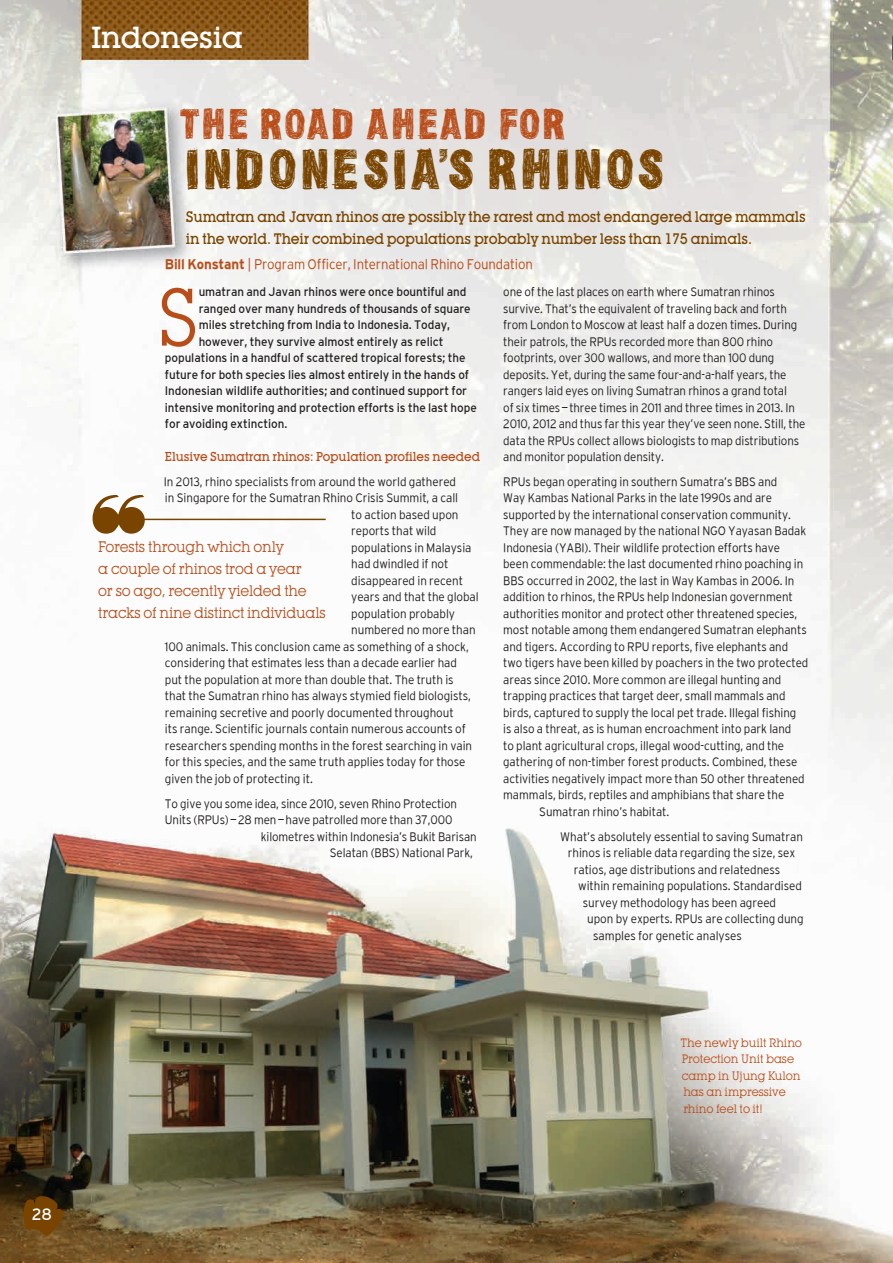
<style>
.page{position:relative;width:893px;height:1263px;background:#fff}
.page>*{position:absolute;margin:0;border:0;box-sizing:border-box;transform-origin:0 0}
._0__InitialCap4LineB{font:79.95px "Lubalin Graph IT Cby BT";color:#b94d19}
._1__Sub_1{font:43.5px "Skizzed DSG";letter-spacing:-.015em;color:#794400}
._1__Sub_1-2{font:33px "Skizzed DSG";letter-spacing:-.05em;color:#b94d19}
._1__Sub_1-3{font:500 30px "Lubalin Graph IT Cby BT";letter-spacing:-.015em;color:#fff}
._0__Body{font:16.5px "Interstate";color:#fff;scale:.95 1}
._5__Standfirst{font:500 15px/22px "Lubalin Graph IT Cby BT";letter-spacing:-.015em;color:#794400;scale:.93 1}
._5__Standfirst-2{font:15px/22px "Lubalin Graph IT Cby BT";letter-spacing:-.015em;color:#b94d19;scale:.95 1}
._5__Author_name{font:300 13.95px "Interstate";letter-spacing:-.015em;color:#b94d19;scale:.95 1}
._3__Sub_3{font:500 12.75px "Lubalin Graph IT Cby BT";letter-spacing:-.005em;color:#b94d19;scale:.94 1}
._0__Body-2{font:300 12.3px/16.5px "Interstate";letter-spacing:-.005em;color:#231f20;scale:.94 1}
._0__Body-3{font:300 12.3px "Interstate";letter-spacing:-.005em;color:#231f20;scale:.95 1}
._0__InitialCap4LineB-2{font:12.3px "Interstate";letter-spacing:-.005em;color:#231f20;scale:.95 1}
._4__Picture_caption{font:12px/16.5px "Lubalin Graph IT Cby BT";letter-spacing:-.005em;color:#b94d19;scale:.95 1}
.s1{font-weight:700}
</style>
<div class="page">
<img style="left:0;top:0;width:893px;height:1263px">
<svg style="left:24px;top:1196px;width:44px;height:42px;background:#6a410a"></svg>
<svg style="left:892px;top:36px;width:1px;height:24px"></svg>
<hr style="left:104px;top:519px;width:222px;height:1px;background:#794400">
<svg style="left:93px;top:495px;width:52px;height:39px"></svg>
<p class="_0__Body" style="left:32px;top:1205px;width:23px">28</p>
<p class="_1__Sub_1-3" style="left:91px;top:19px;width:154px">Indonesia</p>
<p class="_1__Sub_1-2" style="left:177px;top:108px;width:391px">THE ROAD AHEAD FOR</p>
<p class="_1__Sub_1" style="left:183px;top:147px;width:485px">INDONESIAS RHINOS</p>
<p class="_1__Sub_1" style="left:436px;top:114px;width:17px">,</p>
<p class="_5__Standfirst" style="left:186px;top:205px;width:668px">Sumatran and Javan rhinos are possibly the rarest and most endangered large mammals in the world. Their combined populations probably number less than 175 animals.</p>
<p class="_5__Author_name" style="left:165px;top:256px;width:389px"><span class="s1">Bill Konstant</span> | Program Officer, International Rhino Foundation</p>
<p class="_0__InitialCap4LineB" style="left:157px;top:269px;width:43px">S</p>
<p class="_0__InitialCap4LineB-2" style="left:199px;top:285px;width:283px">umatran and Javan rhinos were once bountiful and</p>
<p class="_0__Body-2" style="left:503px;top:283px;width:323px">one of the last places on earth where Sumatran rhinos survive. That’s the equivalent of traveling back and forth from London to Moscow at least half a dozen times. During their patrols, the RPUs recorded more than 800 rhino footprints, over 300 wallows, and more than 100 dung deposits. Yet, during the same four-and-a-half years, the rangers laid eyes on living Sumatran rhinos a grand total<br>of six times—three times in 2011 and three times in 2013. In 2010, 2012 and thus far this year they’ve seen none. Still, the data the RPUs collect allows biologists to map distributions and monitor population density.</p>
<p class="_0__Body-2" style="left:503px;top:473px;width:293px">RPUs began operating in southern Sumatra’s BBS and</p>
<p class="_0__Body-2" style="left:503px;top:490px;width:287px">Way Kambas National Parks in the late 1990s and are</p>
<p class="_0__Body-2" style="left:503px;top:506px;width:307px">supported by the international conservation community.</p>
<p class="_0__Body-2" style="left:503px;top:523px;width:324px">They are now managed by the national NGO Yayasan Badak</p>
<p class="_0__Body-2" style="left:503px;top:539px;width:296px">Indonesia (YABI). Their wildlife protection efforts have</p>
<p class="_0__Body-2" style="left:503px;top:556px;width:321px">been commendable: the last documented rhino poaching in</p>
<p class="_0__Body-2" style="left:503px;top:572px;width:311px">BBS occurred in 2002, the last in Way Kambas in 2006. In</p>
<p class="_0__Body-2" style="left:503px;top:589px;width:310px">addition to rhinos, the RPUs help Indonesian government</p>
<p class="_0__Body-2" style="left:503px;top:605px;width:314px">authorities monitor and protect other threatened species,</p>
<p class="_0__Body-2" style="left:503px;top:622px;width:324px">most notable among them endangered Sumatran elephants</p>
<p class="_0__Body-2" style="left:503px;top:638px;width:305px">and tigers. According to RPU reports, five elephants and</p>
<p class="_0__Body-2" style="left:503px;top:655px;width:326px">two tigers have been killed by poachers in the two protected</p>
<p class="_0__Body-2" style="left:503px;top:671px;width:297px">areas since 2010. More common are illegal hunting and</p>
<p class="_0__Body-2" style="left:503px;top:688px;width:302px">trapping practices that target deer, small mammals and</p>
<p class="_0__Body-2" style="left:503px;top:704px;width:313px">birds, captured to supply the local pet trade. Illegal fishing</p>
<p class="_0__Body-2" style="left:503px;top:721px;width:308px">is also a threat, as is human encroachment into park land</p>
<p class="_0__Body-2" style="left:503px;top:737px;width:300px">to plant agricultural crops, illegal wood-cutting, and the</p>
<p class="_0__Body-2" style="left:503px;top:754px;width:314px">gathering of non-timber forest products. Combined, these</p>
<p class="_0__Body-2" style="left:503px;top:770px;width:322px">activities negatively impact more than 50 other threatened</p>
<p class="_0__Body-2" style="left:503px;top:786px;width:300px">mammals, birds, reptiles and amphibians that share the</p>
<p class="_0__Body-2" style="left:539px;top:803px;width:140px">Sumatran rhino’s habitat.</p>
<p class="_0__Body-3" style="left:560px;top:829px;width:257px">What’s absolutely essential to saving Sumatran</p>
<p class="_0__Body-3" style="left:568px;top:846px;width:241px">rhinos is reliable data regarding the size, sex</p>
<p class="_0__Body-3" style="left:574px;top:862px;width:219px">ratios, age distributions and relatedness</p>
<p class="_0__Body-3" style="left:578px;top:879px;width:237px">within remaining populations. Standardised</p>
<p class="_0__Body-3" style="left:583px;top:895px;width:205px">survey methodology has been agreed</p>
<p class="_0__Body-3" style="left:587px;top:912px;width:229px">upon by experts. RPUs are collecting dung</p>
<p class="_0__Body-3" style="left:593px;top:928px;width:158px">samples for genetic analyses</p>
<p class="_0__InitialCap4LineB-2" style="left:199px;top:301px;width:288px">ranged over many hundreds of thousands of square</p>
<p class="_0__InitialCap4LineB-2" style="left:199px;top:318px;width:266px">miles stretching from India to Indonesia. Today,</p>
<p class="_0__InitialCap4LineB-2" style="left:199px;top:334px;width:259px">however, they survive almost entirely as relict</p>
<p class="_0__InitialCap4LineB-2" style="left:165px;top:351px;width:318px">populations in a handful of scattered tropical forests; the</p>
<p class="_0__InitialCap4LineB-2" style="left:165px;top:367px;width:322px">future for both species lies almost entirely in the hands of</p>
<p class="_0__InitialCap4LineB-2" style="left:165px;top:384px;width:320px">Indonesian wildlife authorities; and continued support for</p>
<p class="_0__InitialCap4LineB-2" style="left:165px;top:400px;width:330px">intensive monitoring and protection efforts is the last hope</p>
<p class="_0__InitialCap4LineB-2" style="left:165px;top:417px;width:130px">for avoiding extinction.</p>
<p class="_3__Sub_3" style="left:165px;top:449px;width:337px">Elusive Sumatran rhinos: Population profiles needed</p>
<p class="_0__Body-3" style="left:164px;top:475px;width:309px">In 2013, rhino specialists from around the world gathered</p>
<p class="_0__Body-3" style="left:165px;top:491px;width:310px">in Singapore for the Sumatran Rhino Crisis Summit, a call</p>
<p class="_0__Body-3" style="left:351px;top:508px;width:114px">to action based upon</p>
<p class="_0__Body-3" style="left:351px;top:524px;width:91px">reports that wild</p>
<p class="_0__Body-3" style="left:351px;top:541px;width:128px">populations in Malaysia</p>
<p class="_0__Body-3" style="left:351px;top:557px;width:104px">had dwindled if not</p>
<p class="_0__Body-3" style="left:351px;top:574px;width:119px">disappeared in recent</p>
<p class="_0__Body-3" style="left:351px;top:590px;width:136px">years and that the global</p>
<p class="_0__Body-3" style="left:351px;top:607px;width:111px">population probably</p>
<p class="_0__Body-3" style="left:351px;top:623px;width:132px">numbered no more than</p>
<p class="_0__Body-3" style="left:165px;top:640px;width:321px">100 animals. This conclusion came as something of a shock,</p>
<p class="_0__Body-3" style="left:165px;top:656px;width:309px">considering that estimates less than a decade earlier had</p>
<p class="_0__Body-3" style="left:165px;top:672px;width:306px">put the population at more than double that. The truth is</p>
<p class="_0__Body-3" style="left:165px;top:689px;width:324px">that the Sumatran rhino has always stymied field biologists,</p>
<p class="_0__Body-3" style="left:165px;top:705px;width:306px">remaining secretive and poorly documented throughout</p>
<p class="_0__Body-3" style="left:165px;top:722px;width:318px">its range. Scientific journals contain numerous accounts of</p>
<p class="_0__Body-3" style="left:165px;top:738px;width:325px">researchers spending months in the forest searching in vain</p>
<p class="_0__Body-3" style="left:165px;top:755px;width:318px">for this species, and the same truth applies today for those</p>
<p class="_0__Body-3" style="left:165px;top:771px;width:157px">given the job of protecting it.</p>
<p class="_0__Body-2" style="left:165px;top:795px;width:312px">To give you some idea, since 2010, seven Rhino Protection</p>
<p class="_0__Body-2" style="left:165px;top:811px;width:307px">Units (RPUs)—28 men—have patrolled more than 37,000</p>
<p class="_0__Body-2" style="left:261px;top:828px;width:231px">kilometres within Indonesia’s Bukit Barisan</p>
<p class="_0__Body-2" style="left:330px;top:844px;width:154px">Selatan (BBS) National Park,</p>
<p class="_5__Standfirst-2" style="left:98px;top:535px;width:241px">Forests through which only<br>a couple of rhinos trod a year<br>or so ago, recently yielded the tracks of nine distinct individuals</p>
<p class="_4__Picture_caption" style="left:680px;top:1034px;width:130px">The newly built Rhino<br>Protection Unit base camp in Ujung Kulon has an impressive rhino feel to it!</p>
</div>
